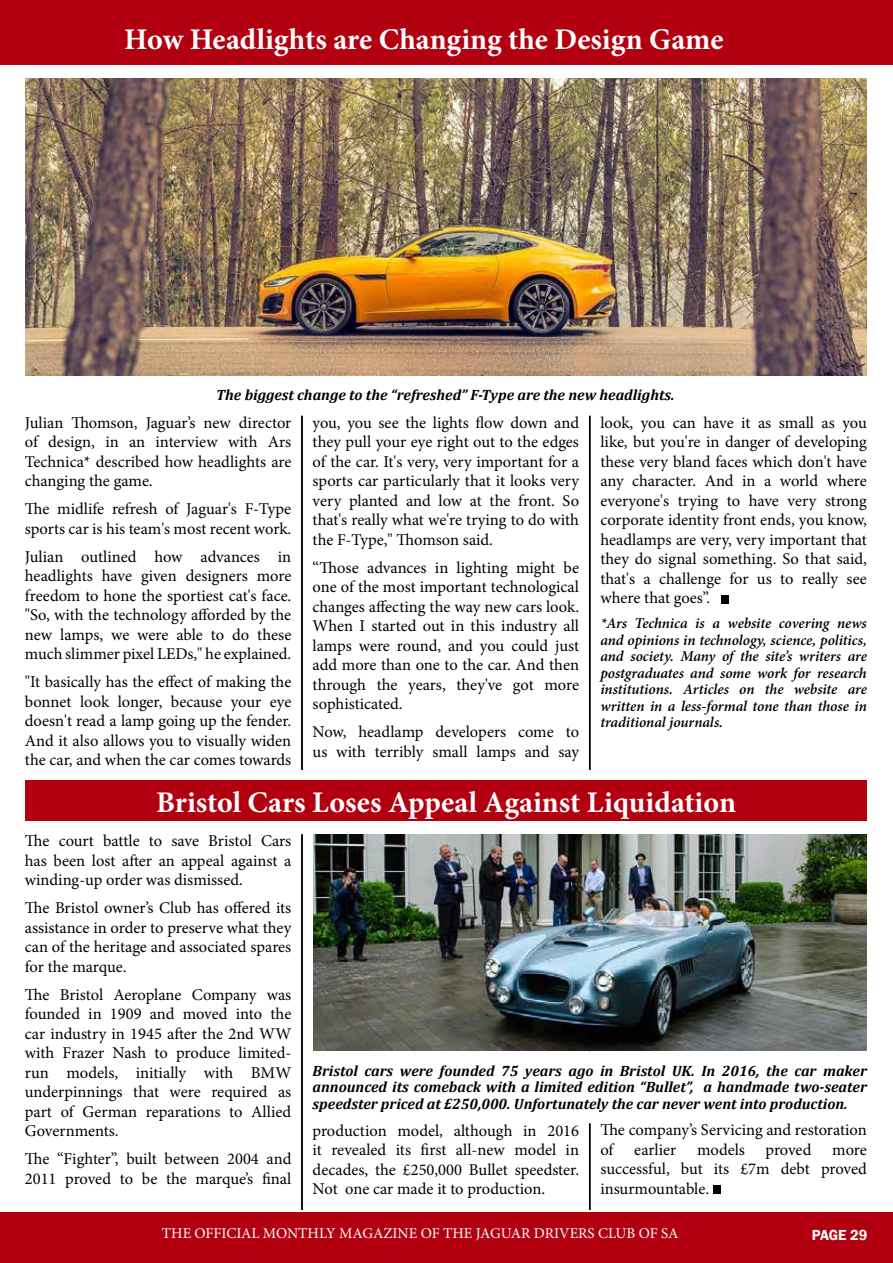
<style>
.page{position:relative;width:893px;height:1263px;background:#fff}
.page>*{position:absolute;margin:0;border:0;box-sizing:border-box;transform-origin:0 0}
.Standard_Paragraph{font:72px "Cambria";color:#000}
.Standard_Paragraph-2{font:700 30px "Minion Pro";color:#fff}
.Standard_Paragraph-3{font:16.5px/19.5px "Minion Pro";letter-spacing:-.005em;color:#000;text-align:justify}
.Standard_Paragraph-4{font:italic 700 15px/16.5px "Cambria";color:#000;text-align:justify}
.Standard_Paragraph-5{font:italic 600 15px/16.5px "Minion Pro";letter-spacing:-.005em;color:#000;text-align:justify}
.t1{font:15px "Minion Pro";color:#fff}
.t2{font:600 15px "Franklin Gothic";letter-spacing:-.01em;color:#fff}
</style>
<div class="page">
<div style="left:0;top:1212px;width:893px;height:51px;background:#b20010"></div>
<div style="left:0;top:0;width:893px;height:26px;background:#b20010"></div>
<hr style="left:301px;top:416px;width:2px;height:354px;background:#000">
<hr style="left:589px;top:416px;width:1px;height:354px;background:#000">
<div style="left:0;top:11px;width:893px;height:54px;background:#b20010"></div>
<img style="left:26px;top:78px;width:841px;height:297px">
<div style="left:26px;top:780px;width:841px;height:41px;background:#b20010"></div>
<hr style="left:301px;top:834px;width:2px;height:376px;background:#000">
<hr style="left:589px;top:1123px;width:1px;height:87px;background:#000">
<img style="left:313px;top:834px;width:554px;height:216px">
<h2 class="Standard_Paragraph-2" style="left:124px;top:18px;width:601px">How Headlights are Changing the Design Game</h2>
<p class="Standard_Paragraph-4" style="left:216px;top:387px;width:460px">The biggest change to the “refreshed” F-Type are the new headlights.</p>
<p class="Standard_Paragraph-3" style="left:25px;top:413px;width:268px">Julian Thomson, Jaguar’s new director of design, in an interview with Ars Technica* described how headlights are changing the game.</p>
<p class="Standard_Paragraph-3" style="left:25px;top:499px;width:268px">The midlife refresh of Jaguar's F-Type sports car is his team's most recent work.</p>
<p class="Standard_Paragraph-3" style="left:25px;top:547px;width:268px">Julian outlined how advances in headlights have given designers more freedom to hone the sportiest cat's face. "So, with the technology afforded by the new lamps, we were able to do these much slimmer pixel LEDs," he explained.</p>
<p class="Standard_Paragraph-3" style="left:25px;top:672px;width:268px">"It basically has the effect of making the bonnet look longer, because your eye doesn't read a lamp going up the fender.<br>And it also allows you to visually widen the car, and when the car comes towards</p>
<p class="Standard_Paragraph-3" style="left:313px;top:413px;width:268px">you, you see the lights flow down and they pull your eye right out to the edges of the car. It's very, very important for a sports car particularly that it looks very very planted and low at the front. So that's really what we're trying to do with the F-Type," Thomson said.</p>
<p class="Standard_Paragraph-3" style="left:313px;top:558px;width:268px">“Those advances in lighting might be one of the most important technological changes affecting the way new cars look.<br>When I started out in this industry all lamps were round, and you could just add more than one to the car. And then through the years, they've got more sophisticated.</p>
<p class="Standard_Paragraph-3" style="left:313px;top:722px;width:268px">Now, headlamp developers come to us with terribly small lamps and say</p>
<p class="Standard_Paragraph-3" style="left:600px;top:413px;width:268px">look, you can have it as small as you like, but you're in danger of developing these very bland faces which don't have any character. And in a world where everyone's trying to have very strong corporate identity front ends, you know, headlamps are very, very important that they do signal something. So that said, that's a challenge for us to really see where that goes”.</p>
<p class="Standard_Paragraph" style="left:718px;top:536px;width:16px">.</p>
<p class="Standard_Paragraph-5" style="left:600px;top:615px;width:268px">*Ars Technica is a website covering news and opinions in technology, science, politics, and society. Many of the site’s writers are postgraduates and some work for research institutions. Articles on the website are written in a less-formal tone than those in traditional journals.</p>
<p class="Standard_Paragraph-2" style="left:156px;top:781px;width:581px">Bristol Cars Loses Appeal Against Liquidation</p>
<p class="Standard_Paragraph-3" style="left:25px;top:831px;width:268px">The court battle to save Bristol Cars has been lost after an appeal against a winding-up order was dismissed.</p>
<p class="Standard_Paragraph-3" style="left:25px;top:898px;width:268px">The Bristol owner’s Club has offered its assistance in order to preserve what they can of the heritage and associated spares for the marque.</p>
<p class="Standard_Paragraph-3" style="left:25px;top:985px;width:268px">The Bristol Aeroplane Company was founded in 1909 and moved into the car industry in 1945 after the 2nd WW with Frazer Nash to produce limited&shy;run models, initially with BMW underpinnings that were required as part of German reparations to Allied Governments.</p>
<p class="Standard_Paragraph-3" style="left:25px;top:1149px;width:268px">The “Fighter”, built between 2004 and<br>2011 proved to be the marque’s final</p>
<p class="Standard_Paragraph-4" style="left:313px;top:1062px;width:556px">Bristol cars were founded 75 years ago in Bristol UK. In 2016, the car maker announced its comeback with a limited edition “Bullet”, a handmade two-seater speedster priced at £250,000. Unfortunately the car never went into production.</p>
<p class="Standard_Paragraph-3" style="left:313px;top:1121px;width:268px">production model, although in 2016 it revealed its first all-new model in decades, the £250,000 Bullet speedster.<br>Not one car made it to production.</p>
<p class="Standard_Paragraph-3" style="left:600px;top:1120px;width:268px">The company’s Servicing and restoration of</p>
<p class="Standard_Paragraph-3" style="left:634px;top:1140px;width:43px">earlier</p>
<p class="Standard_Paragraph-3" style="left:697px;top:1140px;width:49px">models</p>
<p class="Standard_Paragraph-3" style="left:766px;top:1140px;width:47px">proved</p>
<p class="Standard_Paragraph-3" style="left:600px;top:1140px;width:268px;text-indent:232px">more successful, but its £7m debt proved insurmountable.</p>
<p class="Standard_Paragraph" style="left:709px;top:1127px;width:16px">.</p>
<p class="t1" style="left:162px;top:1223px;width:518px">THE OFFICIAL MONTHLY MAGAZINE OF THE JAGUAR DRIVERS CLUB OF SA</p>
<p class="t2" style="left:812px;top:1226px;width:57px">PAGE 29</p>
</div>
